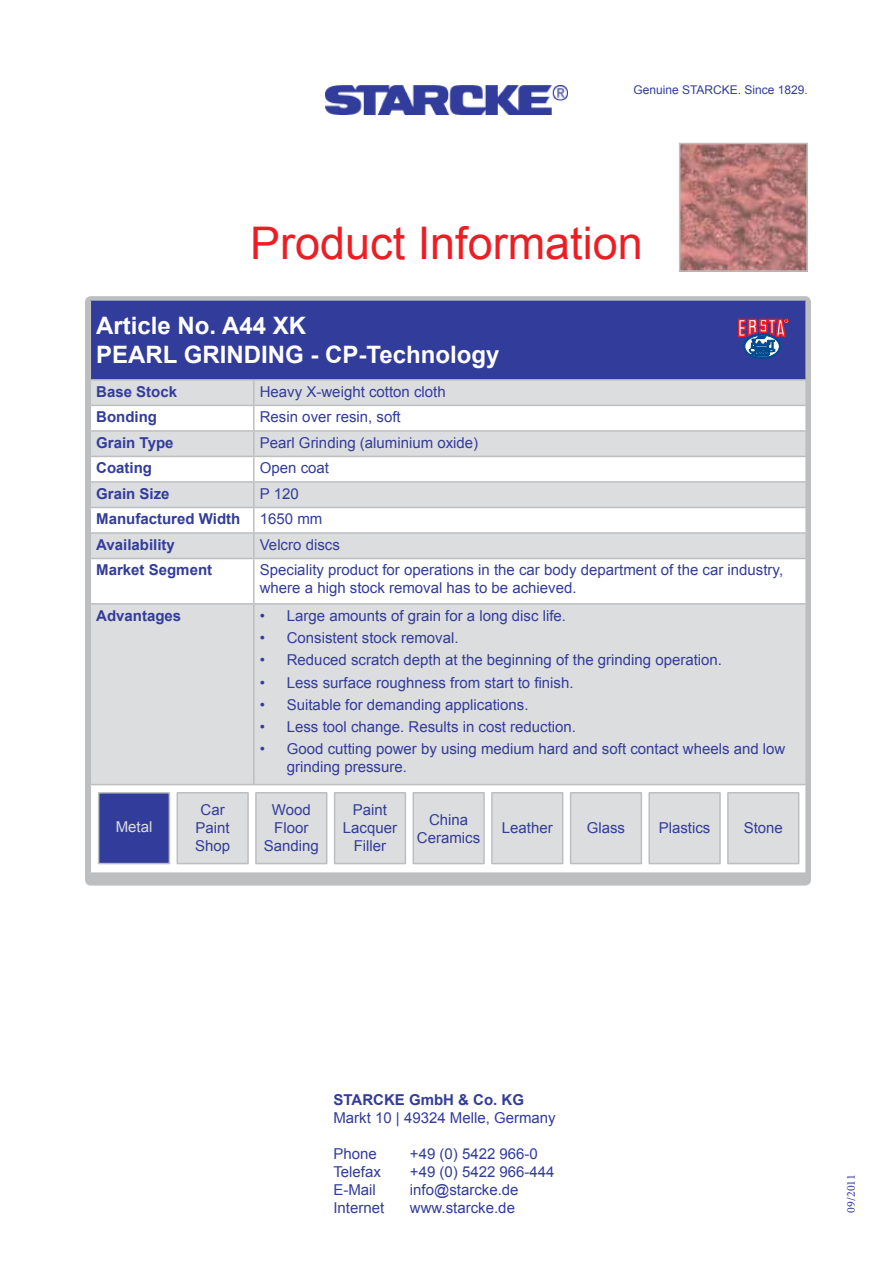
<style>
.page{position:relative;width:893px;height:1263px;background:#fff}
.page>*{position:absolute;margin:0;border:0;box-sizing:border-box;transform-origin:0 0}
.t1{font:45px "Arial";color:#ed1d24}
.t2{font:700 24px/28.8px "Arial";color:#fff}
.t3{font:15px/18px "Arial";color:#323c9b;text-align:center}
.t4{font:700 15px "Arial";color:#323c9b}
.t5{font:15px "Arial";color:#dcddde}
.t6{font:12px "Arial";color:#323c9b}
.t7{font:12px "Minion Pro";color:#323c9b}
</style>
<div class="page">
<img style="left:325px;top:85px;width:243px;height:30px">
<div style="left:90px;top:300px;width:716px;height:80px;background:#323c9b"></div>
<div style="left:91px;top:381px;width:714px;height:403px;background:#dcddde"></div>
<svg style="left:91px;top:406px;width:714px;height:197px"></svg>
<div style="left:90px;top:873px;width:716px;height:9px;background:#bcbec0"></div>
<hr style="left:90px;top:301px;width:1px;height:78px;background:#bcbec0">
<hr style="left:90px;top:299px;width:164px;height:2px;background:#bcbec0">
<hr style="left:254px;top:299px;width:553px;height:2px;background:#bcbec0">
<hr style="left:805px;top:301px;width:2px;height:78px;background:#bcbec0">
<hr style="left:90px;top:379px;width:164px;height:2px;background:#bcbec0">
<hr style="left:253px;top:381px;width:2px;height:24px;background:#bcbec0">
<hr style="left:254px;top:379px;width:553px;height:2px;background:#bcbec0">
<hr style="left:805px;top:381px;width:2px;height:24px;background:#bcbec0">
<svg style="left:90px;top:381px;width:1px;height:177px"></svg>
<hr style="left:90px;top:559px;width:1px;height:44px;background:#bcbec0">
<hr style="left:90px;top:405px;width:164px;height:1px;background:#bcbec0">
<hr style="left:90px;top:430px;width:164px;height:2px;background:#bcbec0">
<hr style="left:90px;top:456px;width:164px;height:1px;background:#bcbec0">
<hr style="left:90px;top:481px;width:164px;height:2px;background:#bcbec0">
<hr style="left:90px;top:507px;width:164px;height:1px;background:#bcbec0">
<hr style="left:90px;top:532px;width:164px;height:2px;background:#bcbec0">
<hr style="left:90px;top:558px;width:164px;height:1px;background:#bcbec0">
<hr style="left:253px;top:406px;width:2px;height:24px;background:#bcbec0">
<hr style="left:253px;top:432px;width:2px;height:24px;background:#bcbec0">
<hr style="left:253px;top:457px;width:2px;height:24px;background:#bcbec0">
<hr style="left:253px;top:483px;width:2px;height:24px;background:#bcbec0">
<hr style="left:253px;top:508px;width:2px;height:24px;background:#bcbec0">
<hr style="left:253px;top:534px;width:2px;height:24px;background:#bcbec0">
<hr style="left:253px;top:559px;width:2px;height:44px;background:#bcbec0">
<hr style="left:254px;top:405px;width:553px;height:1px;background:#bcbec0">
<hr style="left:805px;top:406px;width:2px;height:24px;background:#bcbec0">
<hr style="left:805px;top:432px;width:2px;height:24px;background:#bcbec0">
<hr style="left:805px;top:457px;width:2px;height:24px;background:#bcbec0">
<hr style="left:805px;top:483px;width:2px;height:24px;background:#bcbec0">
<hr style="left:805px;top:508px;width:2px;height:24px;background:#bcbec0">
<hr style="left:805px;top:534px;width:2px;height:24px;background:#bcbec0">
<hr style="left:805px;top:559px;width:2px;height:44px;background:#bcbec0">
<hr style="left:254px;top:430px;width:553px;height:2px;background:#bcbec0">
<hr style="left:254px;top:456px;width:553px;height:1px;background:#bcbec0">
<hr style="left:254px;top:481px;width:553px;height:2px;background:#bcbec0">
<hr style="left:254px;top:507px;width:553px;height:1px;background:#bcbec0">
<hr style="left:254px;top:532px;width:553px;height:2px;background:#bcbec0">
<hr style="left:254px;top:558px;width:553px;height:1px;background:#bcbec0">
<hr style="left:90px;top:605px;width:1px;height:179px;background:#bcbec0">
<hr style="left:90px;top:603px;width:164px;height:2px;background:#bcbec0">
<hr style="left:253px;top:605px;width:2px;height:179px;background:#bcbec0">
<hr style="left:254px;top:603px;width:553px;height:2px;background:#bcbec0">
<hr style="left:805px;top:605px;width:2px;height:179px;background:#bcbec0">
<hr style="left:90px;top:785px;width:1px;height:87px;background:#bcbec0">
<hr style="left:90px;top:784px;width:164px;height:1px;background:#bcbec0">
<hr style="left:254px;top:784px;width:553px;height:1px;background:#bcbec0">
<hr style="left:805px;top:785px;width:2px;height:87px;background:#bcbec0">
<hr style="left:90px;top:872px;width:164px;height:2px;background:#bcbec0">
<hr style="left:254px;top:872px;width:553px;height:2px;background:#bcbec0">
<div style="left:85px;top:296px;width:726px;height:589px;border:3px solid #bcbec0;border-radius:4px"></div>
<div style="left:728px;top:793px;width:71px;height:70px;background:#dcddde"></div>
<div style="left:727px;top:792px;width:72px;height:72px;border:2px solid #bcbec0"></div>
<div style="left:649px;top:793px;width:71px;height:70px;background:#dcddde"></div>
<div style="left:648px;top:792px;width:73px;height:72px;border:2px solid #bcbec0"></div>
<div style="left:571px;top:793px;width:70px;height:70px;background:#dcddde"></div>
<div style="left:570px;top:792px;width:72px;height:72px;border:2px solid #bcbec0"></div>
<div style="left:492px;top:793px;width:71px;height:70px;background:#dcddde"></div>
<div style="left:491px;top:792px;width:72px;height:72px;border:2px solid #bcbec0"></div>
<div style="left:413px;top:793px;width:71px;height:70px;background:#dcddde"></div>
<div style="left:412px;top:792px;width:73px;height:72px;border:2px solid #bcbec0"></div>
<div style="left:335px;top:793px;width:70px;height:70px;background:#dcddde"></div>
<div style="left:334px;top:792px;width:72px;height:72px;border:2px solid #bcbec0"></div>
<div style="left:256px;top:793px;width:71px;height:70px;background:#dcddde"></div>
<div style="left:255px;top:792px;width:72px;height:72px;border:2px solid #bcbec0"></div>
<div style="left:177px;top:793px;width:71px;height:70px;background:#dcddde"></div>
<div style="left:177px;top:792px;width:72px;height:72px;border:2px solid #bcbec0"></div>
<div style="left:99px;top:793px;width:70px;height:70px;background:#323c9b"></div>
<div style="left:98px;top:792px;width:72px;height:72px;border:2px solid #bcbec0"></div>
<div style="left:744px;top:334px;width:36px;height:25px;background:#004a8f;border-radius:50%"></div>
<div style="left:744px;top:334px;width:36px;height:25px;border:1px solid #004a8f;border-radius:50%"></div>
<div style="left:745px;top:335px;width:34px;height:23px;border:1px solid #004a8f;border-radius:50%"></div>
<svg style="left:738px;top:319px;width:50px;height:37px"></svg>
<img style="left:682px;top:146px;width:123px;height:123px">
<div style="left:679px;top:143px;width:129px;height:129px;border:2px solid #bcbec0"></div>
<p class="t6" style="left:633px;top:82px;width:176px">Genuine Starcke. Since 1829.</p>
<h1 class="t1" style="left:250px;top:214px;width:394px">Product Information</h1>
<h2 class="t2" style="left:96px;top:312px;width:405px">Article No. A44 XK<br>PEARL GRINDING - CP-Technology</h2>
<p class="t4" style="left:96px;top:382px;width:82px">Base Stock</p>
<p class="t3" style="left:260px;top:383px;width:187px">Heavy X-weight cotton cloth</p>
<p class="t4" style="left:96px;top:407px;width:62px">Bonding</p>
<p class="t3" style="left:260px;top:408px;width:142px">Resin over resin, soft</p>
<p class="t4" style="left:96px;top:433px;width:79px">Grain Type</p>
<p class="t3" style="left:260px;top:434px;width:220px">Pearl Grinding (aluminium oxide)</p>
<p class="t4" style="left:96px;top:458px;width:57px">Coating</p>
<p class="t3" style="left:260px;top:459px;width:71px">Open coat</p>
<p class="t4" style="left:96px;top:484px;width:75px">Grain Size</p>
<p class="t3" style="left:260px;top:485px;width:40px">P 120</p>
<p class="t4" style="left:96px;top:509px;width:146px">Manufactured Width</p>
<p class="t3" style="left:260px;top:510px;width:64px">1650 mm</p>
<p class="t4" style="left:96px;top:535px;width:80px">Availability</p>
<p class="t3" style="left:260px;top:536px;width:82px">Velcro discs</p>
<p class="t4" style="left:96px;top:560px;width:117px">Market Segment</p>
<p class="t3" style="left:260px;top:561px;width:525px;text-align:left">Speciality product for operations in the car body department of the car industry, where a high stock removal has to be achieved.</p>
<p class="t4" style="left:96px;top:606px;width:87px">Advantages</p>
<p class="t3" style="left:260px;top:607px;width:308px">• Large amounts of grain for a long disc life.</p>
<p class="t3" style="left:260px;top:629px;width:200px">• Consistent stock removal.</p>
<p class="t3" style="left:260px;top:651px;width:464px">• Reduced scratch depth at the beginning of the grinding operation.</p>
<p class="t3" style="left:260px;top:673px;width:315px">• Less surface roughness from start to finish.</p>
<p class="t3" style="left:260px;top:696px;width:270px">• Suitable for demanding applications.</p>
<p class="t3" style="left:260px;top:718px;width:318px">• Less tool change. Results in cost reduction.</p>
<p class="t3" style="left:287px;top:740px;width:500px;text-align:left;text-indent:-27px">• Good cutting power by using medium hard and soft contact wheels and low grinding pressure.</p>
<p class="t5" style="left:116px;top:817px;width:38px">Metal</p>
<p class="t3" style="left:195px;top:801px;width:37px">Car<br>Paint<br>Shop</p>
<p class="t3" style="left:264px;top:801px;width:57px">Wood<br>Floor<br>Sanding</p>
<p class="t3" style="left:343px;top:801px;width:56px">Paint<br>Lacquer<br>Filler</p>
<p class="t3" style="left:417px;top:810px;width:65px">China<br>Ceramics</p>
<p class="t3" style="left:502px;top:819px;width:53px">Leather</p>
<p class="t3" style="left:587px;top:819px;width:40px">Glass</p>
<p class="t3" style="left:659px;top:819px;width:53px">Plastics</p>
<p class="t3" style="left:744px;top:819px;width:41px">Stone</p>
<p class="t4" style="left:333px;top:1089px;width:192px">STARCKE GmbH &amp; Co. KG</p>
<p class="t3" style="left:333px;top:1108px;width:224px">Markt 10 | 49324 Melle, Germany</p>
<p class="t3" style="left:333px;top:1144px;width:45px">Phone</p>
<p class="t3" style="left:410px;top:1144px;width:129px">+49 (0) 5422 966-0</p>
<p class="t3" style="left:333px;top:1162px;width:49px">Telefax</p>
<p class="t3" style="left:410px;top:1162px;width:146px">+49 (0) 5422 966-444</p>
<p class="t3" style="left:333px;top:1180px;width:44px">E-Mail</p>
<p class="t3" style="left:410px;top:1180px;width:110px">info@starcke.de</p>
<p class="t3" style="left:333px;top:1198px;width:52px">Internet</p>
<p class="t3" style="left:410px;top:1198px;width:107px">www.starcke.de</p>
<p class="t7" style="left:843px;top:1212px;width:40px;rotate:-90deg">09/2011</p>
</div>
